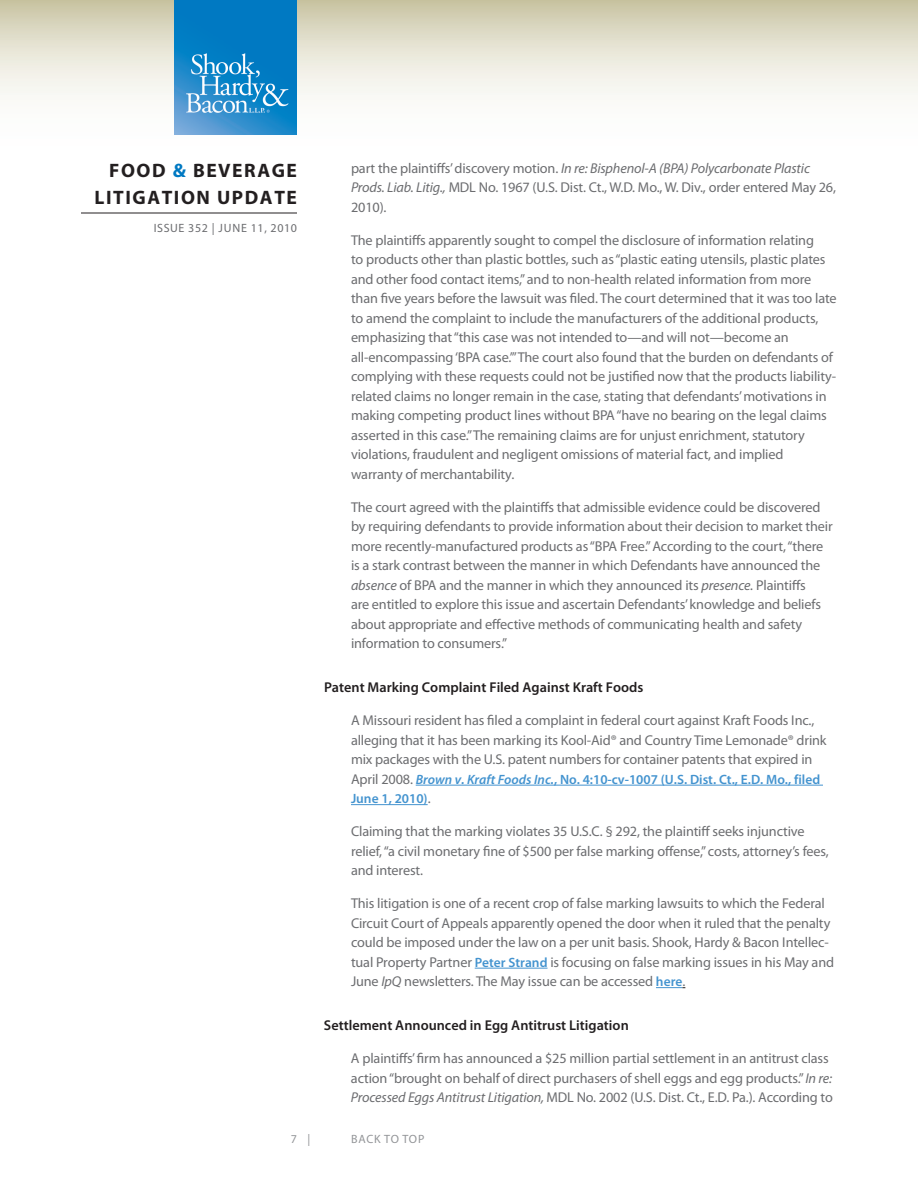
<style>
.page{position:relative;width:918px;height:1188px;background:#fff}
.page>*{position:absolute;margin:0;border:0;box-sizing:border-box;transform-origin:0 0}
.t1{font:700 19.5px/27px "Myriad Pro";letter-spacing:.08em;color:#231f20;text-align:right}
.Body{font:14.25px/19.5px "Myriad Pro";letter-spacing:-.01em;color:#6c6d70}
.Subhead{font:600 14.25px "Myriad Pro";color:#231f20}
.Body-2{font:600 13.5px/19.5px "Myriad Pro";color:#4393cf}
.t2{font:12px "Myriad Pro";letter-spacing:.05em;color:#6c6d70}
.t3{font:12px "Myriad Pro";letter-spacing:.06em;color:#939598}
.s1{color:#0079c2}
.s2{font-style:italic}
.s3{font-weight:400;font-size:14.25px;color:#6c6d70}
.s4{font-weight:600;font-size:13.5px;color:#4393cf}
</style>
<div class="page">
<svg style="left:0;top:0;width:918px;height:135px"></svg>
<hr style="left:81px;top:213px;width:216px;height:1px;background:#231f20">
<img style="left:175px;top:0;width:122px;height:135px">
<hr style="left:416px;top:785px;width:407px;height:1px;background:#4393cf">
<hr style="left:351px;top:804px;width:77px;height:1px;background:#4393cf">
<hr style="left:475px;top:968px;width:73px;height:1px;background:#4393cf">
<svg style="left:656px;top:987px;width:29px;height:1px"></svg>
<h1 class="t1" style="left:94px;top:156px;width:204px">FOOD <span class="s1">&amp;</span> BEVERAGE<br>LITIGATION UPDATE</h1>
<p class="t2" style="left:154px;top:221px;width:145px">ISSUE 352 | JUNE 11, 2010</p>
<p class="Body" style="left:351px;top:158px;width:487px">part the plaintiffs’ discovery motion. <span class="s2">In re: Bisphenol-A (BPA) Polycarbonate Plastic<br>Prods. Liab. Litig.,</span> MDL No. 1967 (U.S. Dist. Ct., W.D. Mo., W. Div., order entered May 26,<br>2010).</p>
<p class="Body" style="left:351px;top:230px;width:487px">The plaintiffs apparently sought to compel the disclosure of information relating<br>to products other than plastic bottles, such as “plastic eating utensils, plastic plates and other food contact items,” and to non-health related information from more than five years before the lawsuit was filed. The court determined that it was too late to amend the complaint to include the manufacturers of the additional products, emphasizing that “this case was not intended to—and will not—become an all-encompassing ‘BPA case.’” The court also found that the burden on defendants of complying with these requests could not be justified now that the products liability&shy;related claims no longer remain in the case, stating that defendants’ motivations in making competing product lines without BPA “have no bearing on the legal claims asserted in this case.” The remaining claims are for unjust enrichment, statutory violations, fraudulent and negligent omissions of material fact, and implied warranty of merchantability.</p>
<p class="Body" style="left:351px;top:497px;width:483px">The court agreed with the plaintiffs that admissible evidence could be discovered by requiring defendants to provide information about their decision to market their more recently-manufactured products as “BPA Free.” According to the court, “there is a stark contrast between the manner in which Defendants have announced the <span class="s2">absence</span> of BPA and the manner in which they announced its <span class="s2">presence.</span> Plaintiffs<br>are entitled to explore this issue and ascertain Defendants’ knowledge and beliefs about appropriate and effective methods of communicating health and safety information to consumers.”</p>
<p class="Subhead" style="left:324px;top:678px;width:321px">Patent Marking Complaint Filed Against Kraft Foods</p>
<p class="Body" style="left:351px;top:711px;width:477px">A Missouri resident has filed a complaint in federal court against Kraft Foods Inc., alleging that it has been marking its Kool-Aid® and Country Time Lemonade® drink mix packages with the U.S. patent numbers for container patents that expired in</p>
<p class="Body-2" style="left:351px;top:769px;width:471px"><span class="s3">April 2008.</span> <span class="s2">Brown v. Kraft Foods Inc.</span>, No. 4:10-cv-1007 (U.S. Dist. Ct., E.D. Mo., filed<br>June 1, 2010)<span class="s3">.</span></p>
<p class="Body" style="left:351px;top:822px;width:479px">Claiming that the marking violates 35 U.S.C. § 292, the plaintiff seeks injunctive relief, “a civil monetary fine of $500 per false marking offense,” costs, attorney’s fees, and interest.</p>
<p class="Body" style="left:351px;top:894px;width:485px">This litigation is one of a recent crop of false marking lawsuits to which the Federal Circuit Court of Appeals apparently opened the door when it ruled that the penalty could be imposed under the law on a per unit basis. Shook, Hardy &amp; Bacon Intellec&shy;tual Property Partner <span class="s4">Peter Strand</span> is focusing on false marking issues in his May and June <span class="s2">IpQ</span> newsletters. The May issue can be accessed <span class="s4">here</span>.</p>
<p class="Subhead" style="left:324px;top:1017px;width:306px">Settlement Announced in Egg Antitrust Litigation</p>
<p class="Body" style="left:351px;top:1049px;width:483px">A plaintiffs’ firm has announced a $25 million partial settlement in an antitrust class action “brought on behalf of direct purchasers of shell eggs and egg products.” <span class="s2">In re:<br>Processed Eggs Antitrust Litigation,</span> MDL No. 2002 (U.S. Dist. Ct., E.D. Pa.). According to</p>
<p class="t3" style="left:291px;top:1132px;width:21px">7 |</p>
<p class="t3" style="left:351px;top:1132px;width:75px">BACK TO TOP</p>
</div>
